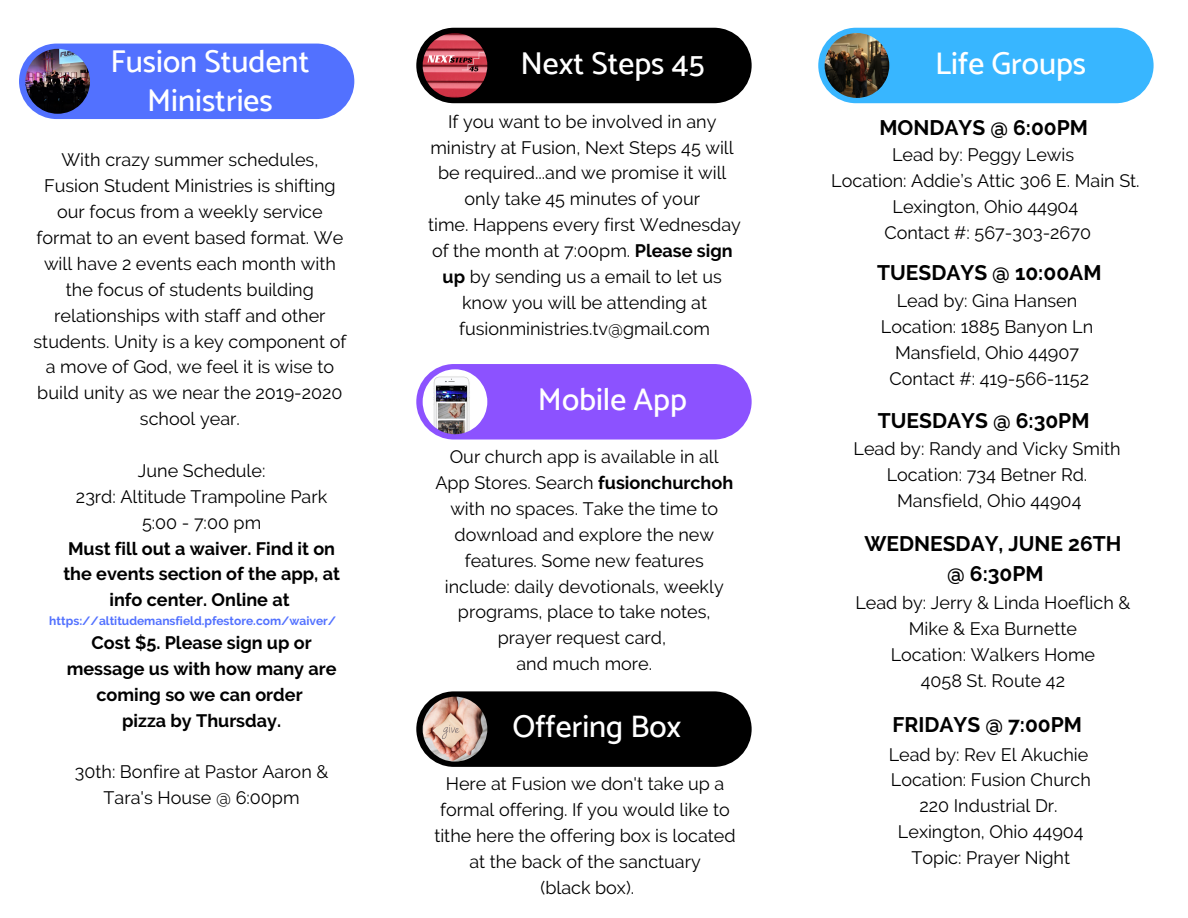
<style>
.page{position:relative;width:1188px;height:918px;background:#fff}
.page>*{position:absolute;margin:0;border:0;box-sizing:border-box;transform-origin:0 0}
.t1{font:500 31.5px/39.3px "Catamaran";color:#fff;text-align:center}
.t2{font:700 21px/30.3px "Raleway";color:#000;text-align:center}
.t3{font:18px/25.8px "Raleway";color:#000;text-align:center}
.t4{font:700 18px/25.8px "Raleway";color:#000;text-align:center}
.t5{font:700 12px "Raleway";color:#5271ff}
.s1{font-weight:700}
</style>
<div class="page">
<div style="left:818px;top:28px;width:336px;height:75px;background:#38b6ff;border-radius:38px"></div>
<img style="left:825px;top:33px;width:64px;height:65px">
<div style="left:19px;top:44px;width:335px;height:75px;background:#5271ff;border-radius:38px"></div>
<img style="left:25px;top:49px;width:65px;height:65px">
<div style="left:416px;top:691px;width:336px;height:76px;background:#000;border-radius:38px"></div>
<img style="left:423px;top:697px;width:64px;height:65px">
<div style="left:416px;top:28px;width:336px;height:75px;background:#000;border-radius:38px"></div>
<img style="left:423px;top:33px;width:64px;height:65px">
<div style="left:416px;top:364px;width:336px;height:76px;background:#8c52ff;border-radius:38px"></div>
<img style="left:423px;top:369px;width:64px;height:65px">
<h1 class="t1" style="left:110px;top:41px;width:200px">Fusion Student<br>Ministries</h1>
<p class="t3" style="left:34px;top:147px;width:314px">With crazy summer schedules,<br>Fusion Student Ministries is shifting our focus from a weekly service format to an event based format. We will have 2 events each month with the focus of students building relationships with staff and other students. Unity is a key component of a move of God, we feel it is wise to build unity as we near the 2019-2020 school year.</p>
<p class="t3" style="left:76px;top:458px;width:253px">June Schedule:<br>23rd: Altitude Trampoline Park<br>5:00 - 7:00 pm</p>
<p class="t4" style="left:63px;top:535px;width:278px">Must fill out a waiver. Find it on the events section of the app, at info center. Online at</p>
<p class="t5" style="left:49px;top:614px;width:289px">https://altitudemansfield.pfestore.com/waiver/</p>
<p class="t4" style="left:67px;top:630px;width:271px">Cost $5. Please sign up or message us with how many are coming so we can order<br>pizza by Thursday.</p>
<p class="t3" style="left:75px;top:759px;width:255px">30th: Bonfire at Pastor Aaron &amp;<br>Tara's House @ 6:00pm</p>
<h1 class="t1" style="left:520px;top:43px;width:186px">Next Steps 45</h1>
<p class="t3" style="left:428px;top:108px;width:314px">If you want to be involved in any ministry at Fusion, Next Steps 45 will be required...and we promise it will only take 45 minutes of your<br>time. Happens every first Wednesday of the month at 7:00pm. <span class="s1">Please sign up</span> by sending us a email to let us know you will be attending at fusionministries.tv@gmail.com</p>
<h1 class="t1" style="left:538px;top:380px;width:150px">Mobile App</h1>
<p class="t3" style="left:435px;top:444px;width:299px">Our church app is available in all<br>App Stores. Search <span class="s1">fusionchurchoh </span>with no spaces. Take the time to download and explore the new features. Some new features include: daily devotionals, weekly programs, place to take notes, prayer request card,<br>and much more.</p>
<h1 class="t1" style="left:512px;top:707px;width:170px">Offering Box</h1>
<p class="t3" style="left:434px;top:771px;width:303px">Here at Fusion we don't take up a formal offering. If you would like to tithe here the offering box is located at the back of the sanctuary<br>(black box).</p>
<h1 class="t1" style="left:935px;top:43px;width:153px">Life Groups</h1>
<p class="t2" style="left:879px;top:113px;width:210px">MONDAYS @ 6:00PM</p>
<p class="t3" style="left:831px;top:142px;width:310px">Lead by: Peggy Lewis<br>Location: Addie’s Attic 306 E. Main St.<br>Lexington, Ohio 44904<br>Contact #: 567-303-2670</p>
<p class="t2" style="left:877px;top:258px;width:226px">TUESDAYS @ 10:00AM</p>
<p class="t3" style="left:881px;top:288px;width:214px">Lead by: Gina Hansen<br>Location: 1885 Banyon Ln<br>Mansfield, Ohio 44907<br>Contact #: 419-566-1152</p>
<p class="t2" style="left:878px;top:406px;width:213px">TUESDAYS @ 6:30PM</p>
<p class="t3" style="left:854px;top:436px;width:269px">Lead by: Randy and Vicky Smith<br>Location: 734 Betner Rd.<br>Mansfield, Ohio 44904</p>
<p class="t2" style="left:864px;top:528px;width:259px">WEDNESDAY, JUNE 26TH @ 6:30PM</p>
<p class="t3" style="left:855px;top:590px;width:277px">Lead by: Jerry &amp; Linda Hoeflich &amp;<br>Mike &amp; Exa Burnette<br>Location: Walkers Home<br>4058 St. Route 42</p>
<p class="t2" style="left:892px;top:709px;width:191px">FRIDAYS @ 7:00PM</p>
<p class="t3" style="left:889px;top:741px;width:204px">Lead by: Rev El Akuchie<br>Location: Fusion Church<br>220 Industrial Dr.<br>Lexington, Ohio 44904<br>Topic: Prayer Night</p>
</div>
